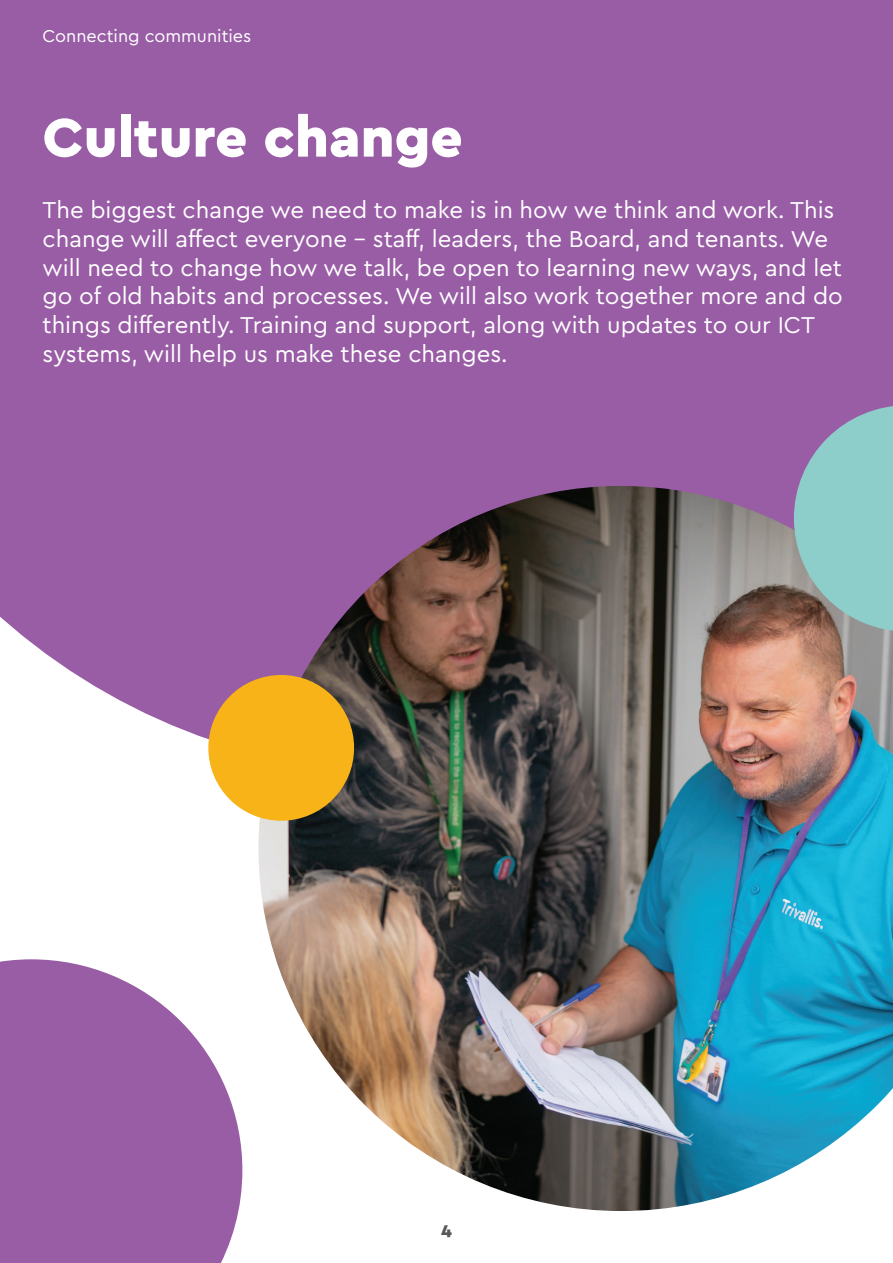
<style>
.page{position:relative;width:893px;height:1263px;background:#fff}
.page>*{position:absolute;margin:0;border:0;box-sizing:border-box;transform-origin:0 0}
.t1{font:900 57px "Cera";color:#fff}
.t2{font:24px/28.8px "Cera";color:#fff}
.t3{font:18px "Cera";color:#fff}
.t4{font:900 18px "Cera";color:#56585c}
</style>
<div class="page">
<div style="left:0;top:0;width:893px;height:774px;background:#995da6"></div>
<img style="left:258px;top:486px;width:635px;height:725px">
<div style="left:208px;top:675px;width:146px;height:146px;background:#f7b317;border-radius:50%"></div>
<svg style="left:794px;top:405px;width:99px;height:226px;background:#8eb5ba"></svg>
<svg style="left:0;top:959px;width:242px;height:304px;background:#a673b2"></svg>
<p class="t3" style="left:43px;top:28px;width:210px">Connecting communities</p>
<p class="t1" style="left:43px;top:114px;width:422px">Culture change</p>
<p class="t2" style="left:43px;top:197px;width:802px">The biggest change we need to make is in how we think and work. This change will affect everyone – staff, leaders, the Board, and tenants. We will need to change how we talk, be open to learning new ways, and let go of old habits and processes. We will also work together more and do things differently. Training and support, along with updates to our ICT systems, will help us make these changes.</p>
<p class="t4" style="left:441px;top:1221px;width:12px">4</p>
</div>
